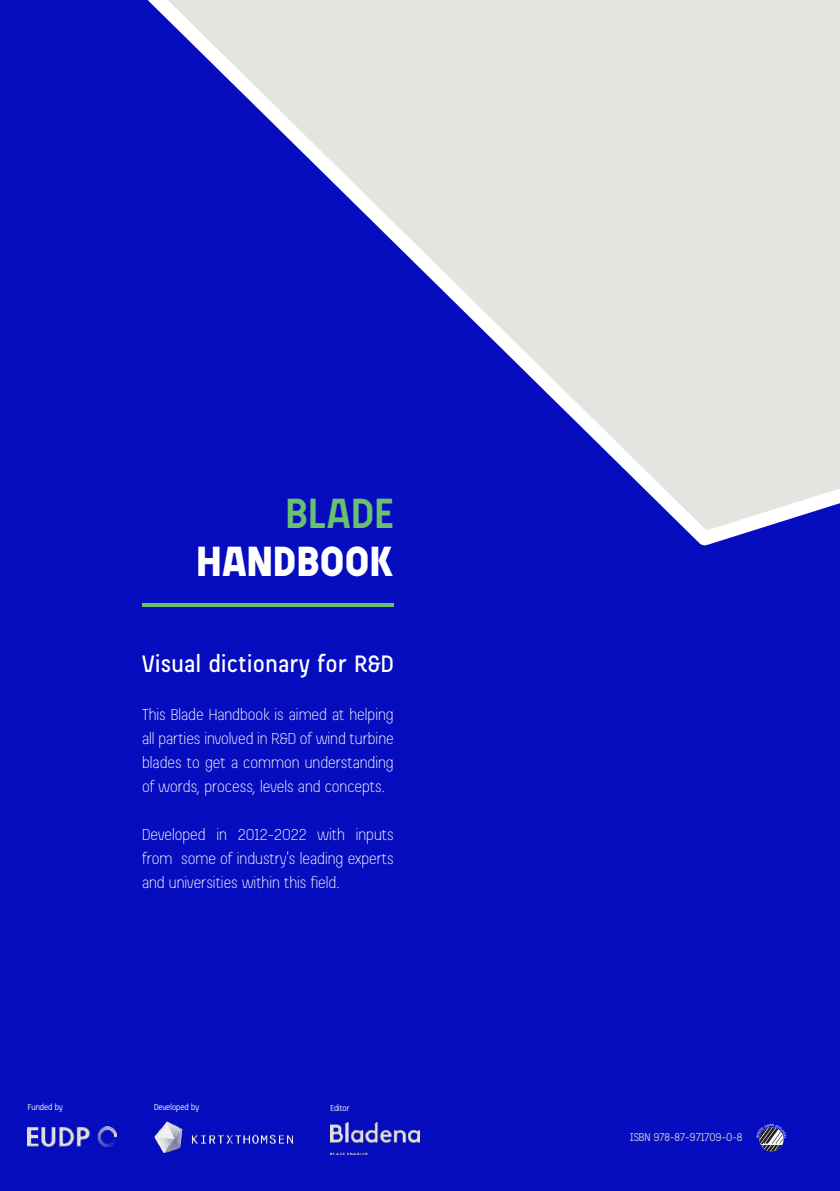
<style>
.page{position:relative;width:840px;height:1191px;background:#fff}
.page>*{position:absolute;margin:0;border:0;box-sizing:border-box;transform-origin:0 0}
.t1{font:900 44.8px "Beauchef";letter-spacing:.035em;color:#fff}
.t2{font:700 44.8px "Beauchef";letter-spacing:.035em;color:#6ac06f}
.t3{font:500 25.2px "Beauchef";letter-spacing:.04em;color:#fff}
.t4{font:300 16.8px/24px "Beauchef";color:#fff;text-align:justify}
.t5{font:12px "Beauchef";color:#d1d2d4}
.t6{font:9.2px "Beauchef";color:#fff}
</style>
<div class="page">
<div style="left:0;top:0;width:839px;height:1191px;background:#050dbf"></div>
<svg style="left:147px;top:0;width:692px;height:546px"></svg>
<hr style="left:142px;top:603px;width:251px;height:3px;background:#6ac06f">
<img style="left:154px;top:1121px;width:139px;height:31px">
<img style="left:28px;top:1126px;width:89px;height:20px">
<img style="left:330px;top:1122px;width:89px;height:32px">
<svg style="left:759px;top:1127px;width:25px;height:24px"></svg>
<h1 class="t2" style="left:286px;top:486px;width:109px">BLADE</h1>
<h1 class="t1" style="left:197px;top:533px;width:197px">HANDBOOK</h1>
<h2 class="t3" style="left:142px;top:649px;width:253px">Visual dictionary for R&amp;D</h2>
<p class="t4" style="left:142px;top:702px;width:253px">This Blade Handbook is aimed at helping all parties involved in R&amp;D of wind turbine blades to get a common understanding of words, process, levels and concepts.</p>
<p class="t4" style="left:142px;top:822px;width:253px">Developed in 2012-2022 with inputs from some of industry's leading experts and universities within this field.</p>
<p class="t6" style="left:28px;top:1101px;width:36px">Funded by</p>
<p class="t6" style="left:154px;top:1101px;width:46px">Developed by</p>
<p class="t6" style="left:330px;top:1102px;width:21px">Editor</p>
<p class="t5" style="left:630px;top:1130px;width:114px">ISBN 978-87-971709-0-8</p>
</div>
